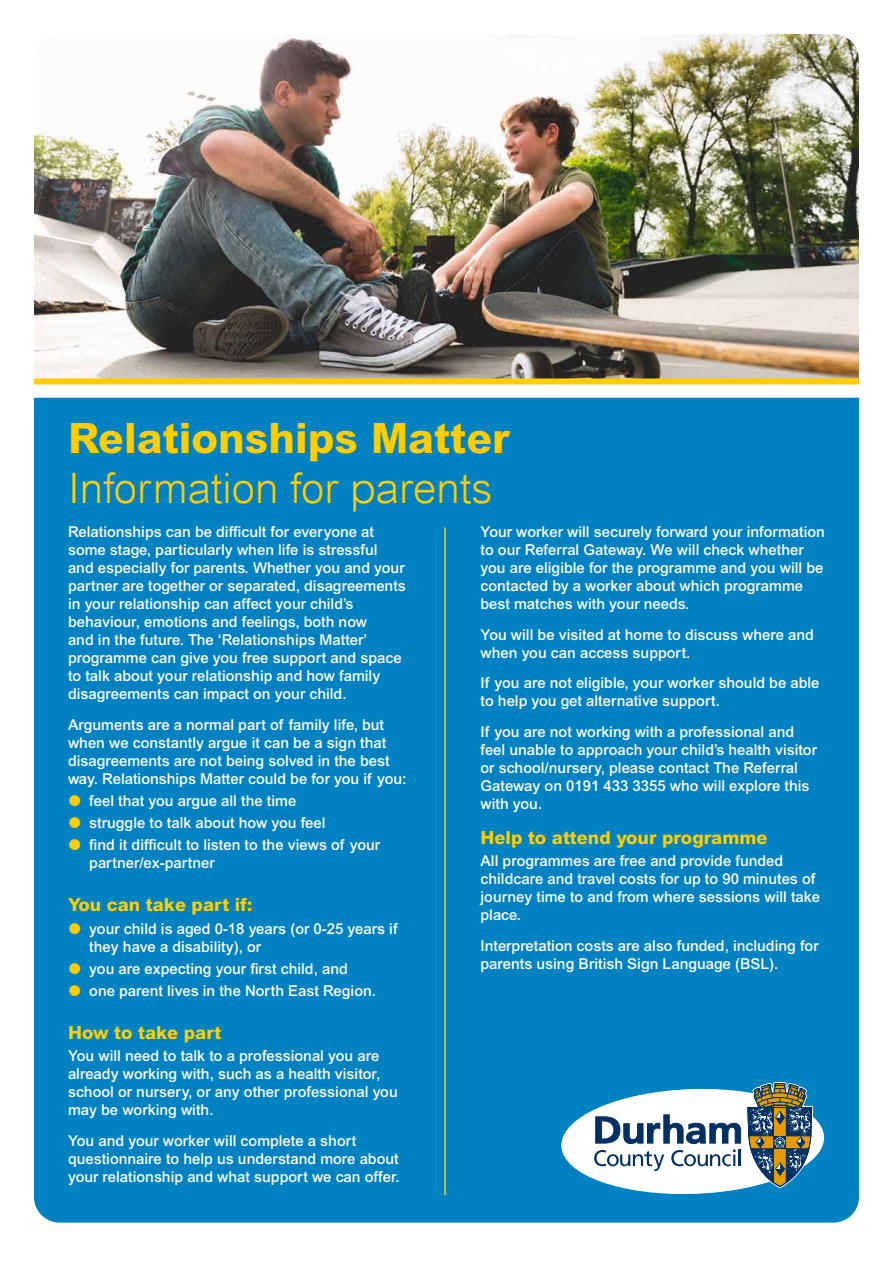
<style>
.page{position:relative;width:893px;height:1263px;background:#fff}
.page>*{position:absolute;margin:0;border:0;box-sizing:border-box;transform-origin:0 0}
.t1{font:300 42px "Arial";color:#ffcd00}
.t2{font:800 42px "Arial";color:#ffcd00}
.t3{font:800 18px "Arial";color:#ffcd00}
.t4{font:500 15px/18px "Arial";color:#fff}
</style>
<div class="page">
<img style="left:34px;top:34px;width:825px;height:344px">
<div style="left:34px;top:398px;width:825px;height:824px;background:#0082c2"></div>
<div style="left:34px;top:378px;width:825px;height:6px;background:#ffcd00"></div>
<hr style="left:444px;top:527px;width:2px;height:668px;background:#ffcd00">
<svg style="left:561px;top:1081px;width:264px;height:114px"></svg>
<svg style="left:69px;top:795px;width:11px;height:11px"></svg>
<svg style="left:69px;top:817px;width:11px;height:11px"></svg>
<svg style="left:69px;top:839px;width:11px;height:11px"></svg>
<svg style="left:69px;top:922px;width:11px;height:11px"></svg>
<svg style="left:69px;top:963px;width:11px;height:11px"></svg>
<svg style="left:69px;top:985px;width:11px;height:11px"></svg>
<h1 class="t2" style="left:68px;top:412px;width:443px">Relationships Matter</h1>
<h1 class="t1" style="left:68px;top:465px;width:426px">Information for parents</h1>
<p class="t4" style="left:68px;top:522px;width:339px">Relationships can be difficult for everyone at some stage, particularly when life is stressful and especially for parents. Whether you and your partner are together or separated, disagreements in your relationship can affect your child’s behaviour, emotions and feelings, both now<br>and in the future. The ‘Relationships Matter’ programme can give you free support and space to talk about your relationship and how family disagreements can impact on your child.</p>
<p class="t4" style="left:68px;top:715px;width:340px">Arguments are a normal part of family life, but when we constantly argue it can be a sign that disagreements are not being solved in the best way. Relationships Matter could be for you if you:</p>
<p class="t4" style="left:89px;top:789px;width:292px;line-height:22.2px">feel that you argue all the time<br>struggle to talk about how you feel<br>find it difficult to listen to the views of your</p>
<p class="t4" style="left:89px;top:854px;width:127px">partner/ex-partner</p>
<p class="t3" style="left:68px;top:894px;width:186px">You can take part if:</p>
<p class="t4" style="left:89px;top:919px;width:310px">your child is aged 0-18 years (or 0-25 years if they have a disability), or</p>
<p class="t4" style="left:89px;top:957px;width:288px;line-height:22.2px">you are expecting your first child, and one parent lives in the North East Region.</p>
<p class="t3" style="left:68px;top:1022px;width:155px">How to take part</p>
<p class="t4" style="left:68px;top:1047px;width:331px">You will need to talk to a professional you are already working with, such as a health visitor, school or nursery, or any other professional you may be working with.</p>
<p class="t4" style="left:68px;top:1131px;width:333px">You and your worker will complete a short questionnaire to help us understand more about your relationship and what support we can offer.</p>
<p class="t4" style="left:480px;top:522px;width:346px">Your worker will securely forward your information to our Referral Gateway. We will check whether you are eligible for the programme and you will be contacted by a worker about which programme best matches with your needs.</p>
<p class="t4" style="left:480px;top:625px;width:335px">You will be visited at home to discuss where and when you can access support.</p>
<p class="t4" style="left:480px;top:674px;width:341px">If you are not eligible, your worker should be able to help you get alternative support.</p>
<p class="t4" style="left:480px;top:723px;width:338px">If you are not working with a professional and feel unable to approach your child’s health visitor or school/nursery, please contact The Referral Gateway on 0191 433 3355 who will explore this with you.</p>
<p class="t3" style="left:480px;top:826px;width:289px">Help to attend your programme</p>
<p class="t4" style="left:480px;top:851px;width:341px">All programmes are free and provide funded childcare and travel costs for up to 90 minutes of journey time to and from where sessions will take place.</p>
<p class="t4" style="left:480px;top:936px;width:340px">Interpretation costs are also funded, including for parents using British Sign Language (BSL).</p>
</div>
